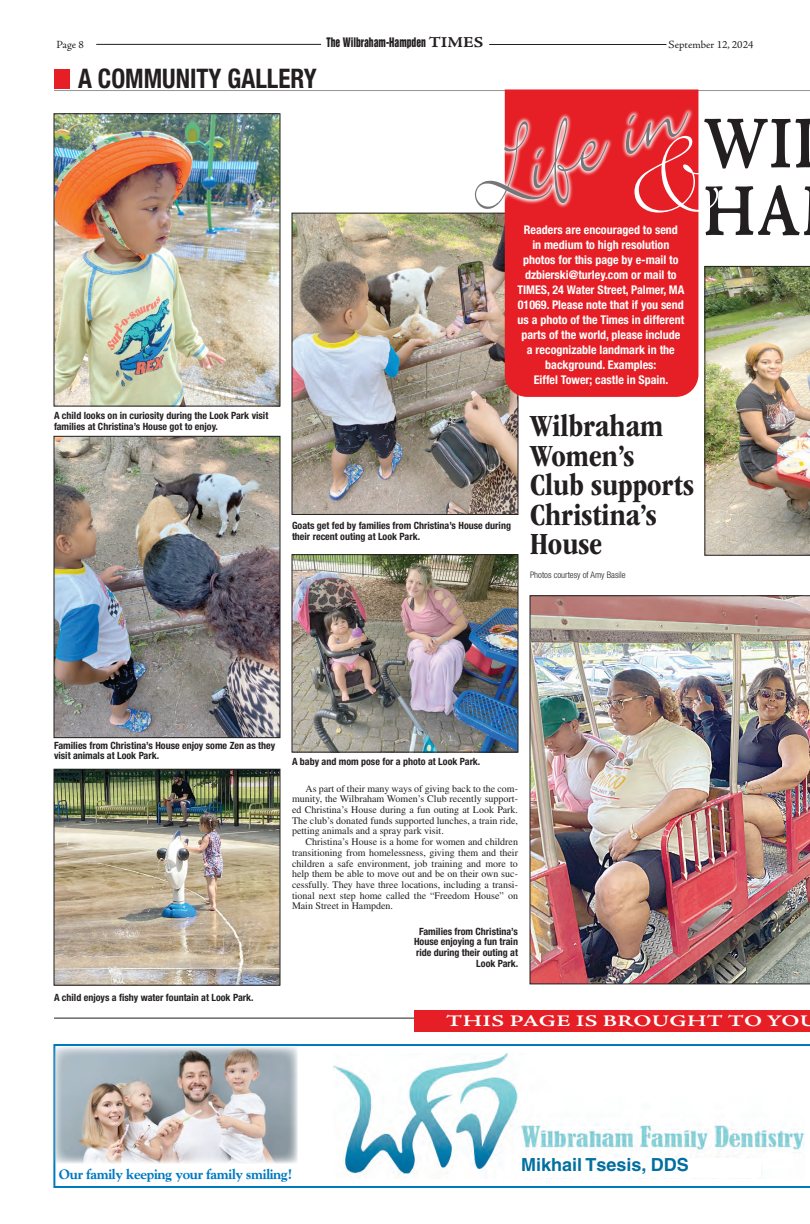
<style>
.page{position:relative;width:810px;height:1224px;background:#fff}
.page>*{position:absolute;margin:0;border:0;box-sizing:border-box;transform-origin:0 0}
.t1{font:73.7px "Adobe Jenson Pro Bold Capt";color:#231f20;scale:.81 1}
.times_-_headline2{font:700 condensed 31.9px/29.5px "ITC Garamond Std";color:#231f20}
.times_-_subhead{font:700 condensed 27px "Helvetica Neue LT Std";color:#231f20;scale:.93 1}
.t2{font:700 18px "Helvetica LT Std";color:#016f9f}
.t3{font:16px "Adobe Jenson Pro Semibold Capt";letter-spacing:.01em;color:#fff;scale:1.38 1}
.t4{font:800 14px "Goudy Std";letter-spacing:-.02em;color:#0079c2;scale:.96 1}
.times_-_center_2{font:700 condensed 12px/15px "Helvetica Neue LT Std";color:#fff;text-align:center}
.t5{font:12px "Helvetica Inserat LT Std";color:#231f20;scale:.8 1}
.t6{font:11px "Adobe Jenson Pro";color:#231f20}
.times_-_body_text{font:10px/10.7px "Times LT Std";color:#231f20;text-align:justify}
.times_-_cutline{font:700 condensed 10px/10.7px "Helvetica Neue LT Std";color:#231f20}
.times_-_cutline-2{font:300 condensed 9px "Helvetica Neue LT Std";color:#231f20}
.s1{font-family:"Adobe Jenson Pro Bold Capt";font-size:15px}
</style>
<div class="page">
<hr style="left:96px;top:44px;width:225px;height:1px;background:#231f20">
<hr style="left:489px;top:44px;width:178px;height:1px;background:#231f20">
<img style="left:294px;top:215px;width:222px;height:298px">
<div style="left:292px;top:213px;width:226px;height:302px;border:1px solid #231f20"></div>
<img style="left:294px;top:556px;width:222px;height:194px">
<div style="left:292px;top:554px;width:226px;height:198px;border:1px solid #231f20"></div>
<svg style="left:53px;top:1044px;width:757px;height:144px"></svg>
<img style="left:334px;top:1053px;width:470px;height:125px">
<img style="left:53px;top:1047px;width:245px;height:117px">
<div style="left:521px;top:1158px;width:239px;height:20px;background:#fff"></div>
<hr style="left:54px;top:90px;width:756px;height:1px;background:#939598">
<div style="left:54px;top:69px;width:15px;height:19px;background:#e61e25"></div>
<div style="left:505px;top:231px;width:193px;height:166px;background:#e61e25"></div>
<svg style="left:457px;top:89px;width:242px;height:142px;fill:#e61e25"></svg>
<hr style="left:54px;top:1018px;width:756px;height:1px;background:#231f20">
<div style="left:414px;top:1010px;width:396px;height:21px;background:#e61e25"></div>
<img style="left:56px;top:116px;width:222px;height:288px">
<img style="left:56px;top:438px;width:222px;height:298px">
<div style="left:54px;top:436px;width:226px;height:302px;border:1px solid #231f20"></div>
<img style="left:56px;top:771px;width:222px;height:212px">
<div style="left:54px;top:769px;width:226px;height:216px;border:1px solid #231f20"></div>
<img style="left:705px;top:266px;width:105px;height:289px">
<img style="left:530px;top:595px;width:280px;height:389px">
<p class="t6" style="left:56px;top:38px;width:29px">Page 8</p>
<p class="t5" style="left:327px;top:35px;width:198px">The Wilbraham-Hampden <span class="s1">TIMES</span></p>
<p class="t6" style="left:669px;top:38px;width:86px">September 12, 2024</p>
<p class="times_-_subhead" style="left:78px;top:62px;width:258px">A COMMUNITY GALLERY</p>
<p class="times_-_cutline" style="left:54px;top:410px;width:216px">A child looks on in curiosity during the Look Park visit families at Christina’s House got to enjoy.</p>
<p class="times_-_center_2" style="left:517px;top:222px;width:169px">Readers are encouraged to send<br>in medium to high resolution photos for this page by e-mail to dzbierski@turley.com or mail to<br>TIMES, 24 Water Street, Palmer, MA<br>01069. Please note that if you send us a photo of the Times in different parts of the world, please include a recognizable landmark in the background. Examples:</p>
<p class="times_-_center_2" style="left:534px;top:372px;width:136px">Eiffel Tower; castle in Spain.</p>
<p class="t1" style="left:703px;top:100px;width:112px">WI</p>
<p class="t1" style="left:703px;top:168px;width:122px">HA</p>
<p class="times_-_cutline" style="left:292px;top:520px;width:221px">Goats get fed by families from Christina’s House during their recent outing at Look Park.</p>
<p class="times_-_headline2" style="left:530px;top:412px;width:166px">Wilbraham<br>Women’s<br>Club supports<br>Christina’s<br>House</p>
<p class="times_-_cutline-2" style="left:530px;top:570px;width:97px">Photos courtesy of Amy Basile</p>
<p class="times_-_cutline" style="left:54px;top:740px;width:223px">Families from Christina’s House enjoy some Zen as they visit animals at Look Park.</p>
<p class="times_-_cutline" style="left:54px;top:992px;width:201px">A child enjoys a fishy water fountain at Look Park.</p>
<p class="times_-_cutline" style="left:292px;top:756px;width:190px">A baby and mom pose for a photo at Look Park.</p>
<p class="times_-_body_text" style="left:292px;top:783px;width:228px;text-indent:14px">As part of their many ways of giving back to the com&shy;munity, the Wilbraham Women’s Club recently support&shy;ed Christina’s House during a fun outing at Look Park.<br>The club’s donated funds supported lunches, a train ride, petting animals and a spray park visit.</p>
<p class="times_-_body_text" style="left:292px;top:836px;width:228px;text-indent:14px">Christina’s House is a home for women and children transitioning from homelessness, giving them and their children a safe environment, job training and more to help them be able to move out and be on their own suc&shy;cessfully. They have three locations, including a transi&shy;tional next step home called the “Freedom House” on Main Street in Hampden.</p>
<p class="times_-_cutline" style="left:414px;top:925px;width:106px;text-align:right">Families from Christina’s<br>House enjoying a fun train ride during their outing at<br>Look Park.</p>
<p class="t4" style="left:59px;top:1166px;width:244px">Our family keeping your family smiling!</p>
<p class="t3" style="left:446px;top:1011px;width:270px">THIS PAGE IS BROUGHT TO YOU</p>
<p class="t2" style="left:521px;top:1154px;width:169px">Mikhail Tsesis, DDS</p>
</div>
